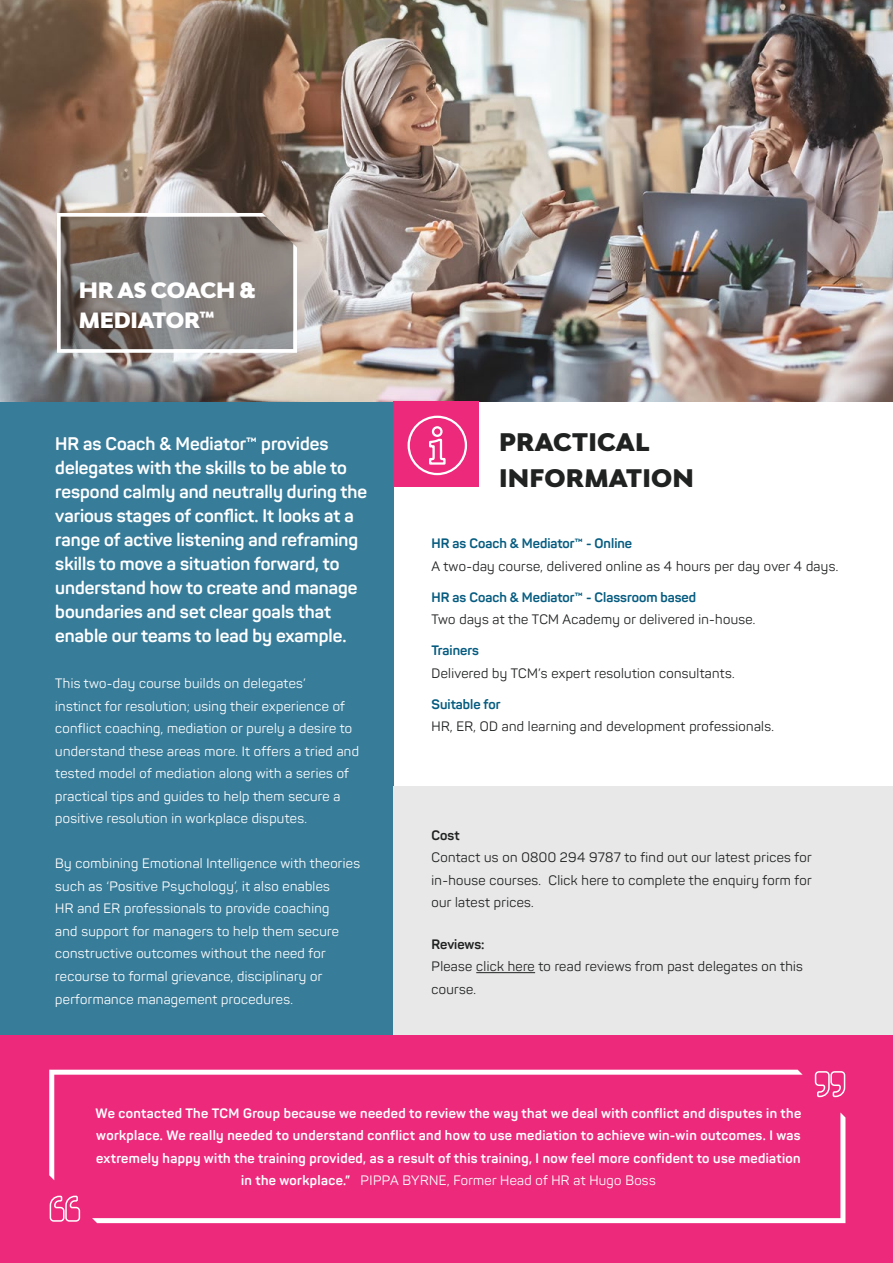
<style>
.page{position:relative;width:893px;height:1263px;background:#fff}
.page>*{position:absolute;margin:0;border:0;box-sizing:border-box;transform-origin:0 0}
.t1{font:900 24px/35.7px "Bw Modelica";letter-spacing:.01em;color:#202121}
.t2{font:900 21px/30px "Bw Modelica";letter-spacing:-.01em;color:#fff}
.t3{font:700 18px/24px "Panton";color:#fff}
.t4{font:13.5px/22.5px "Panton";letter-spacing:.025em;color:#fff}
.t5{font:13.5px/22.5px "Panton";letter-spacing:.025em;color:#202121;text-align:justify}
.t6{font:700 13.5px/22.5px "Panton";letter-spacing:.025em;color:#fff;text-align:center}
.t7{font:700 13.5px "Panton";color:#065c80}
.t8{font:700 13.5px "Panton";color:#202121}
.s1{font-weight:400}
</style>
<div class="page">
<img style="left:0;top:0;width:893px;height:402px">
<div style="left:0;top:402px;width:394px;height:633px;background:#377c99"></div>
<svg style="left:57px;top:213px;width:240px;height:140px;background:#8a8480"></svg>
<div style="left:0;top:1035px;width:893px;height:228px;background:#ec297b"></div>
<svg style="left:49px;top:1070px;width:797px;height:152px"></svg>
<div style="left:394px;top:786px;width:499px;height:249px;background:#e8e8e8"></div>
<hr style="left:476px;top:972px;width:59px;height:1px;background:#202121">
<div style="left:394px;top:402px;width:85px;height:85px;background:#ec297b"></div>
<svg style="left:407px;top:415px;width:61px;height:61px"></svg>
<h2 class="t2" style="left:79px;top:274px;width:179px">HR AS COACH &amp;<br>MEDIATOR™</h2>
<p class="t3" style="left:55px;top:431px;width:313px">HR as Coach &amp; Mediator™ provides delegates with the skills to be able to respond calmly and neutrally during the various stages of conflict. It looks at a range of active listening and reframing skills to move a situation forward, to understand how to create and manage boundaries and set clear goals that enable our teams to lead by example.</p>
<p class="t4" style="left:55px;top:672px;width:305px">This two-day course builds on delegates’<br>instinct for resolution; using their experience of conflict coaching, mediation or purely a desire to understand these areas more. It offers a tried and tested model of mediation along with a series of practical tips and guides to help them secure a positive resolution in workplace disputes.</p>
<p class="t4" style="left:55px;top:852px;width:306px">By combining Emotional Intelligence with theories such as ‘Positive Psychology’, it also enables<br>HR and ER professionals to provide coaching<br>and support for managers to help them secure constructive outcomes without the need for recourse to formal grievance, disciplinary or performance management procedures.</p>
<h1 class="t1" style="left:499px;top:424px;width:197px">PRACTICAL<br>INFORMATION</h1>
<p class="t7" style="left:432px;top:535px;width:202px">HR as Coach &amp; Mediator™ - Online</p>
<p class="t5" style="left:432px;top:555px;width:408px">A two-day course, delivered online as 4 hours per day over 4 days.</p>
<p class="t7" style="left:432px;top:588px;width:266px">HR as Coach &amp; Mediator™ - Classroom based</p>
<p class="t5" style="left:432px;top:608px;width:325px">Two days at the TCM Academy or delivered in-house.</p>
<p class="t7" style="left:432px;top:642px;width:49px">Trainers</p>
<p class="t5" style="left:432px;top:662px;width:304px">Delivered by TCM’s expert resolution consultants.</p>
<p class="t7" style="left:432px;top:695px;width:70px">Suitable for</p>
<p class="t5" style="left:432px;top:715px;width:344px">HR, ER, OD and learning and development professionals.</p>
<p class="t8" style="left:432px;top:827px;width:30px">Cost</p>
<p class="t5" style="left:432px;top:846px;width:382px">Contact us on 0800 294 9787 to find out our latest prices for in-house courses. Click here to complete the enquiry form for our latest prices.</p>
<p class="t8" style="left:432px;top:936px;width:54px">Reviews:</p>
<p class="t5" style="left:432px;top:955px;width:373px">Please click here to read reviews from past delegates on this course.</p>
<p class="t6" style="left:96px;top:1101px;width:707px">We contacted The TCM Group because we needed to review the way that we deal with conflict and disputes in the workplace. We really needed to understand conflict and how to use mediation to achieve win-win outcomes. I was extremely happy with the training provided, as a result of this training, I now feel more confident to use mediation in the workplace.” <span class="s1">PIPPA BYRNE, Former Head of HR at Hugo Boss</span></p>
</div>
